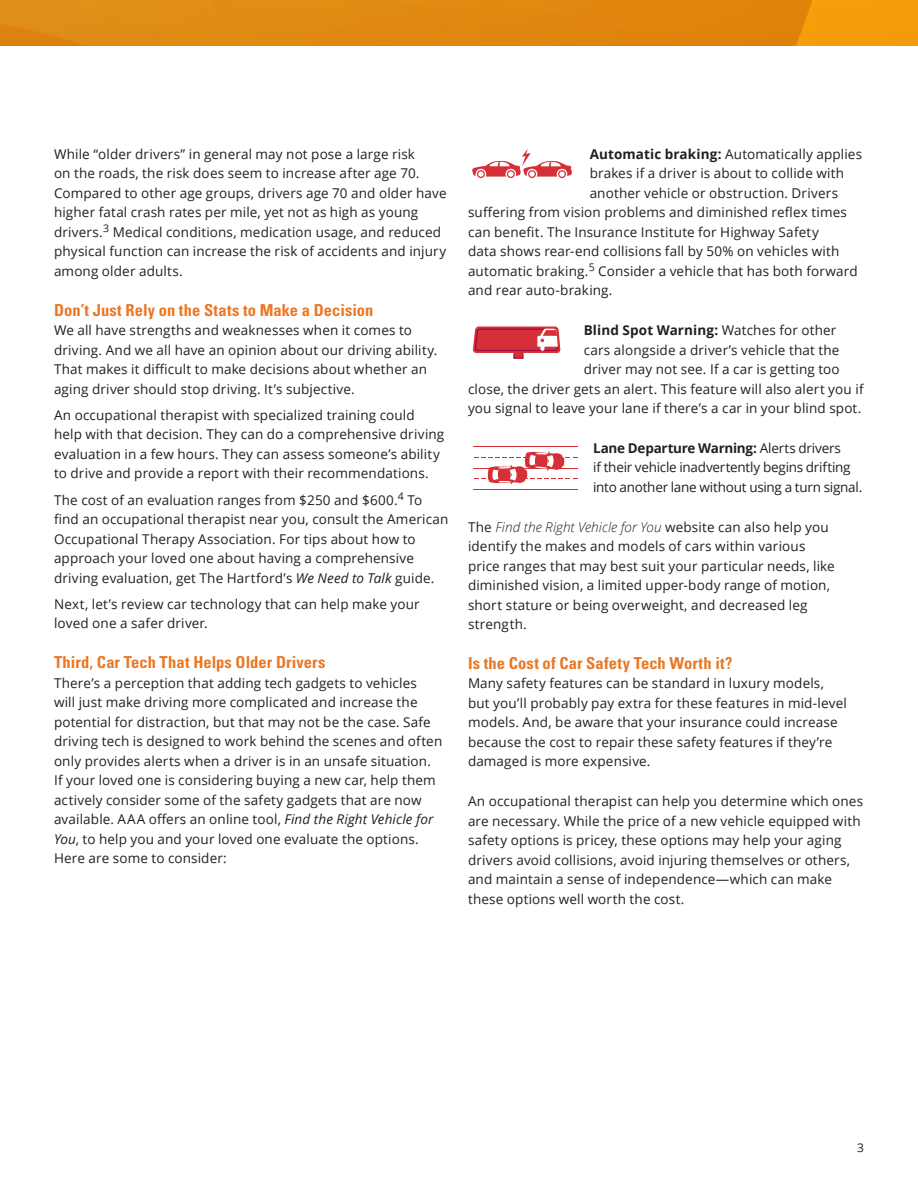
<style>
.page{position:relative;width:918px;height:1188px;background:#fff}
.page>*{position:absolute;margin:0;border:0;box-sizing:border-box;transform-origin:0 0}
.Subhead_Don_2{font:700 condensed 16.5px "Univers";letter-spacing:.005em;color:#ea7724}
.text{font:13.5px/19.5px "Open Sans";letter-spacing:.01em;color:#231f20}
.text-2{font:13.5px/19.5px "Open Sans";letter-spacing:-.02em;color:#231f20}
.text-3{font:700 13.5px "Open Sans";letter-spacing:.01em;color:#231f20}
.t1{font:12px "Open Sans";color:#231f20}
.s1{font-style:italic}
.s2{font-weight:700}
.s3{font-weight:400}
.s4{font-weight:300;font-style:italic}
</style>
<div class="page">
<svg style="left:0;top:0;width:918px;height:45px;background:#e28b10"></svg>
<svg style="left:472px;top:149px;width:100px;height:29px"></svg>
<svg style="left:473px;top:327px;width:87px;height:31px"></svg>
<hr style="left:474px;top:446px;width:104px;height:1px;background:#d52f38">
<hr style="left:474px;top:468px;width:104px;height:1px;background:#d52f38">
<hr style="left:474px;top:489px;width:104px;height:1px;background:#d52f38">
<svg style="left:474px;top:451px;width:103px;height:33px"></svg>
<p class="text" style="left:54px;top:144px;width:394px">While “older drivers” in general may not pose a large risk<br>on the roads, the risk does seem to increase after age 70.<br>Compared to other age groups, drivers age 70 and older have higher fatal crash rates per mile, yet not as high as young drivers.<sup>3</sup> Medical conditions, medication usage, and reduced physical function can increase the risk of accidents and injury among older adults.</p>
<p class="Subhead_Don_2" style="left:54px;top:300px;width:321px">Don’t Just Rely on the Stats to Make a Decision</p>
<p class="text" style="left:54px;top:320px;width:385px">We all have strengths and weaknesses when it comes to driving. And we all have an opinion about our driving ability.<br>That makes it difficult to make decisions about whether an aging driver should stop driving. It’s subjective.</p>
<p class="text" style="left:54px;top:405px;width:392px">An occupational therapist with specialized training could help with that decision. They can do a comprehensive driving evaluation in a few hours. They can assess someone’s ability to drive and provide a report with their recommendations.</p>
<p class="text" style="left:54px;top:490px;width:396px">The cost of an evaluation ranges from $250 and $600.<sup>4</sup> To find an occupational therapist near you, consult the American Occupational Therapy Association. For tips about how to approach your loved one about having a comprehensive driving evaluation, get The Hartford’s <span class="s1">We Need to Talk</span> guide.</p>
<p class="text" style="left:54px;top:594px;width:367px">Next, let’s review car technology that can help make your loved one a safer driver.</p>
<p class="Subhead_Don_2" style="left:54px;top:652px;width:273px">Third, Car Tech That Helps Older Drivers</p>
<p class="text" style="left:54px;top:673px;width:390px">There’s a perception that adding tech gadgets to vehicles<br>will just make driving more complicated and increase the potential for distraction, but that may not be the case. Safe driving tech is designed to work behind the scenes and often only provides alerts when a driver is in an unsafe situation.<br>If your loved one is considering buying a new car, help them actively consider some of the safety gadgets that are now available. AAA offers an online tool, <span class="s1">Find the Right Vehicle for You</span>, to help you and your loved one evaluate the options.<br>Here are some to consider:</p>
<p class="text" style="left:590px;top:144px;width:274px"><span class="s2">Automatic braking:</span> Automatically applies</p>
<p class="text" style="left:590px;top:163px;width:256px">brakes if a driver is about to collide with</p>
<p class="text" style="left:590px;top:183px;width:250px">another vehicle or obstruction. Drivers</p>
<p class="text" style="left:468px;top:202px;width:380px">suffering from vision problems and diminished reflex times</p>
<p class="text" style="left:468px;top:222px;width:352px">can benefit. The Insurance Institute for Highway Safety</p>
<p class="text" style="left:468px;top:241px;width:373px">data shows rear-end collisions fall by 50% on vehicles with</p>
<p class="text" style="left:468px;top:261px;width:391px">automatic braking.<sup>5</sup> Consider a vehicle that has both forward</p>
<p class="text" style="left:468px;top:280px;width:146px">and rear auto-braking.</p>
<p class="text-3" style="left:584px;top:321px;width:254px">Blind Spot Warning: <span class="s3">Watches for other</span></p>
<p class="text" style="left:584px;top:340px;width:257px">cars alongside a driver’s vehicle that the</p>
<p class="text" style="left:584px;top:359px;width:258px">driver may not see. If a car is getting too</p>
<p class="text" style="left:468px;top:379px;width:397px">close, the driver gets an alert. This feature will also alert you if</p>
<p class="text" style="left:468px;top:398px;width:395px">you signal to leave your lane if there’s a car in your blind spot.</p>
<p class="text-2" style="left:593px;top:438px;width:271px"><span class="s2">Lane Departure Warning:</span> Alerts drivers<br>if their vehicle inadvertently begins drifting into another lane without using a turn signal.</p>
<p class="text" style="left:468px;top:517px;width:368px">The <span class="s4">Find the Right Vehicle for You</span> website can also help you identify the makes and models of cars within various price ranges that may best suit your particular needs, like diminished vision, a limited upper-body range of motion, short stature or being overweight, and decreased leg strength.</p>
<p class="Subhead_Don_2" style="left:468px;top:653px;width:266px">Is the Cost of Car Safety Tech Worth it?</p>
<p class="text" style="left:468px;top:673px;width:380px">Many safety features can be standard in luxury models, but you’ll probably pay extra for these features in mid-level models. And, be aware that your insurance could increase because the cost to repair these safety features if they’re damaged is more expensive.</p>
<p class="text" style="left:468px;top:791px;width:397px">An occupational therapist can help you determine which ones are necessary. While the price of a new vehicle equipped with safety options is pricey, these options may help your aging drivers avoid collisions, avoid injuring themselves or others, and maintain a sense of independence—which can make these options well worth the cost.</p>
<p class="t1" style="left:857px;top:1140px;width:8px">3</p>
</div>
